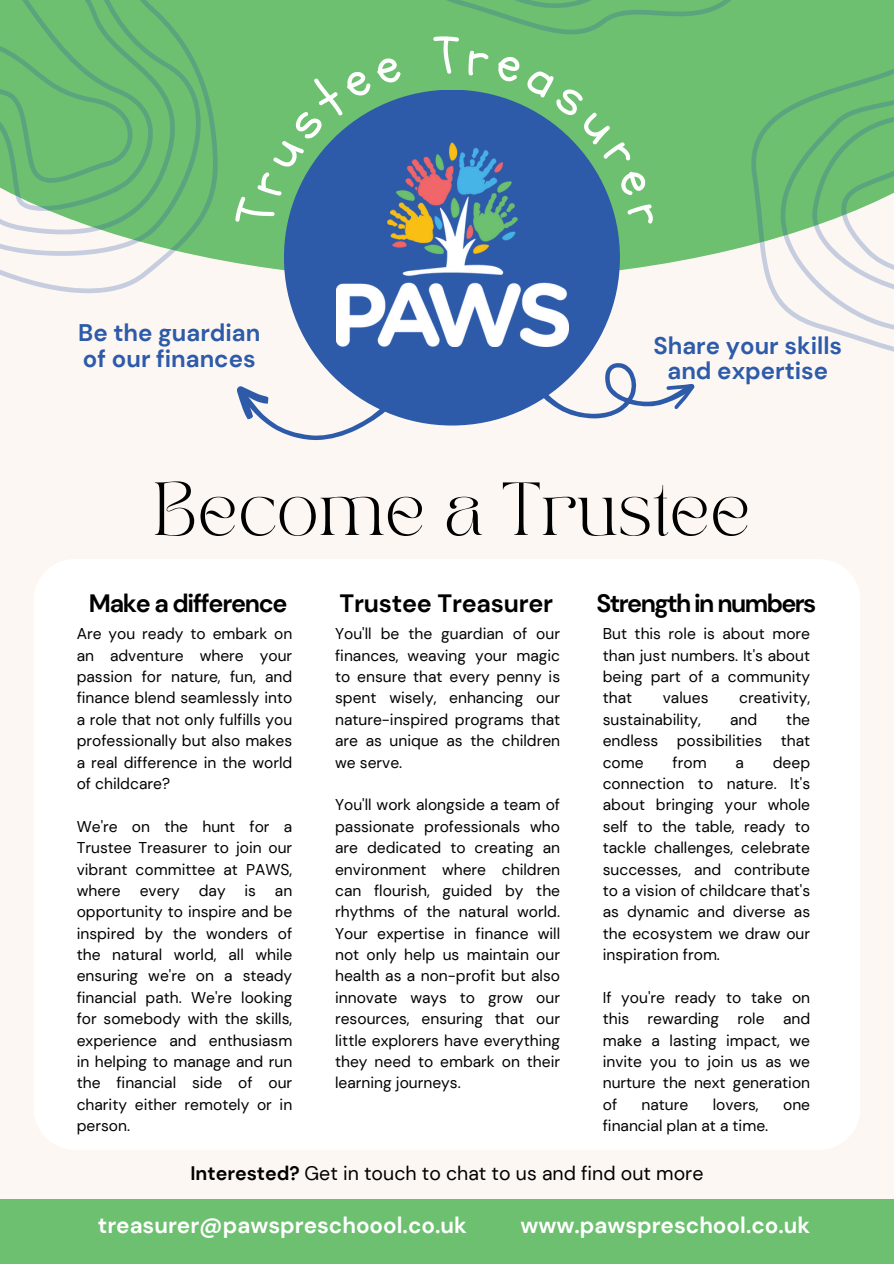
<style>
.page{position:relative;width:894px;height:1264px;background:#fff}
.page>*{position:absolute;margin:0;border:0;box-sizing:border-box;transform-origin:0 0}
.t1{font:52.5px "TAN PEARL Regular";color:#000}
.t2{font:700 25.05px "DM Sans";letter-spacing:-.05em;color:#000}
.t3{font:700 25.05px "DM Sans";letter-spacing:-.01em;color:#000}
.t4{font:700 24px/25.8px "DM Sans";color:#2d5ba9}
.t5{font:700 22.5px "DM Sans";color:#fff}
.t6{font:19.5px "DM Sans";color:#000}
.t7{font:15.6px/21.3px "DM Sans";color:#000;text-align:justify}
.s1{font-weight:700}
</style>
<div class="page">
<div style="left:0;top:0;width:893px;height:1263px;background:#fdf7f3"></div>
<svg style="left:0;top:0;width:218px;height:293px;fill:#6cc06f"></svg>
<div style="left:0;top:1198px;width:893px;height:65px;background:#6cc06f"></div>
<div style="left:34px;top:559px;width:826px;height:590px;background:#fff"></div>
<svg style="left:234px;top:0;width:659px;height:440px"></svg>
<h3 class="t4" style="left:78px;top:320px;width:184px">Be the guardian of our finances</h3>
<h3 class="t4" style="left:653px;top:332px;width:190px;text-align:center">Share your skills and expertise</h3>
<p class="t1" style="left:153px;top:481px;width:598px">Become a Trustee</p>
<h2 class="t2" style="left:89px;top:586px;width:200px">Make a difference</h2>
<p class="t7" style="left:77px;top:623px;width:217px">Are you ready to embark on an adventure where your passion for nature, fun, and finance blend seamlessly into a role that not only fulfills you professionally but also makes a real difference in the world of childcare?</p>
<p class="t7" style="left:77px;top:815px;width:217px">We're on the hunt for a Trustee Treasurer to join our vibrant committee at PAWS, where every day is an opportunity to inspire and be inspired by the wonders of the natural world, all while ensuring we're on a steady financial path. We're looking for somebody with the skills, experience and enthusiasm in helping to manage and run the financial side of our charity either remotely or in person.</p>
<h2 class="t3" style="left:339px;top:586px;width:215px">Trustee Treasurer</h2>
<h2 class="t2" style="left:596px;top:586px;width:221px">Strength in numbers</h2>
<p class="t7" style="left:335px;top:623px;width:226px">You'll be the guardian of our finances, weaving your magic to ensure that every penny is spent wisely, enhancing our nature-inspired programs that are as unique as the children we serve.</p>
<p class="t7" style="left:335px;top:794px;width:226px">You'll work alongside a team of passionate professionals who are dedicated to creating an environment where children can flourish, guided by the rhythms of the natural world.<br>Your expertise in finance will not only help us maintain our health as a non-profit but also innovate ways to grow our resources, ensuring that our little explorers have everything they need to embark on their learning journeys.</p>
<p class="t7" style="left:602px;top:623px;width:209px">But this role is about more than just numbers. It's about being part of a community that</p>
<p class="t7" style="left:662px;top:687px;width:47px">values</p>
<p class="t7" style="left:739px;top:687px;width:72px">creativity,</p>
<p class="t7" style="left:602px;top:709px;width:100px">sustainability,</p>
<p class="t7" style="left:730px;top:709px;width:29px">and</p>
<p class="t7" style="left:602px;top:709px;width:209px;text-indent:183px">the endless possibilities that come</p>
<p class="t7" style="left:602px;top:751px;width:209px;text-indent:170px">deep connection to nature. It's about bringing your whole self to the table, ready to tackle challenges, celebrate successes, and contribute to a vision of childcare that's as dynamic and diverse as the ecosystem we draw our inspiration from.</p>
<p class="t7" style="left:602px;top:986px;width:209px">If you're ready to take on this rewarding role and make a lasting impact, we invite you to join us as we nurture the next generation of</p>
<p class="t7" style="left:672px;top:751px;width:36px">from</p>
<p class="t7" style="left:735px;top:751px;width:10px">a</p>
<p class="t7" style="left:641px;top:1093px;width:48px">nature</p>
<p class="t7" style="left:712px;top:1093px;width:47px">lovers,</p>
<p class="t7" style="left:782px;top:1093px;width:29px">one</p>
<p class="t7" style="left:602px;top:1115px;width:167px">financial plan at a time.</p>
<p class="t6" style="left:190px;top:1160px;width:514px"><span class="s1">Interested?</span> Get in touch to chat to us and find out more</p>
<h4 class="t5" style="left:98px;top:1210px;width:370px">treasurer@pawspreschoool.co.uk</h4>
<h4 class="t5" style="left:520px;top:1210px;width:291px">www.pawspreschool.co.uk</h4>
</div>
